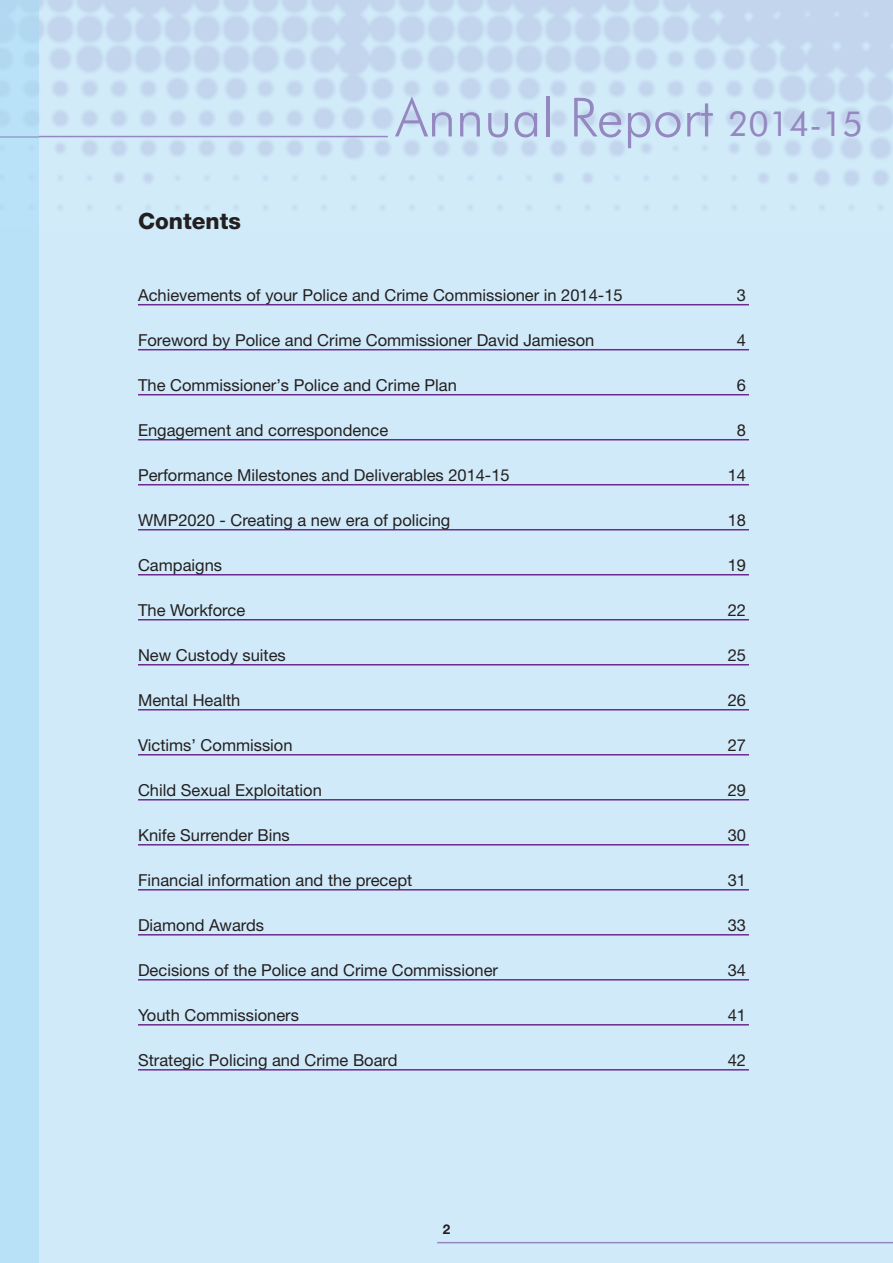
<style>
.page{position:relative;width:893px;height:1263px;background:#d0eaf9}
.page>*{position:absolute;margin:0;border:0;box-sizing:border-box;transform-origin:0 0}
.t1{font:300 54px "Futura BT";color:#9587c0}
.t2{font:800 22.5px "Helvetica Neue LT";color:#231f20}
.t3{font:16.5px "Helvetica Neue LT";color:#231f20}
.t4{font:700 13.5px "Helvetica Neue LT";color:#231f20}
.s1{font-weight:400;font-size:34.5px}
</style>
<div class="page">
<hr style="left:0;top:136px;width:388px;height:1px;background:#9587c0">
<hr style="left:437px;top:1242px;width:456px;height:1px;background:#9587c0">
<div style="left:0;top:225px;width:38px;height:1038px;background:#b8e0f6"></div>
<hr style="left:0;top:136px;width:38px;height:1px;background:#9cb1da">
<hr style="left:138px;top:304px;width:611px;height:1px;background:#6e2a8e">
<hr style="left:138px;top:349px;width:611px;height:1px;background:#6e2a8e">
<hr style="left:138px;top:394px;width:611px;height:1px;background:#6e2a8e">
<hr style="left:138px;top:439px;width:611px;height:1px;background:#6e2a8e">
<hr style="left:138px;top:484px;width:611px;height:1px;background:#6e2a8e">
<hr style="left:138px;top:529px;width:611px;height:1px;background:#6e2a8e">
<hr style="left:138px;top:574px;width:611px;height:1px;background:#6e2a8e">
<hr style="left:138px;top:619px;width:611px;height:1px;background:#6e2a8e">
<hr style="left:138px;top:664px;width:611px;height:1px;background:#6e2a8e">
<hr style="left:138px;top:709px;width:611px;height:1px;background:#6e2a8e">
<hr style="left:138px;top:754px;width:611px;height:1px;background:#6e2a8e">
<hr style="left:138px;top:799px;width:611px;height:1px;background:#6e2a8e">
<hr style="left:138px;top:844px;width:611px;height:1px;background:#6e2a8e">
<hr style="left:138px;top:889px;width:611px;height:1px;background:#6e2a8e">
<hr style="left:138px;top:934px;width:611px;height:1px;background:#6e2a8e">
<hr style="left:138px;top:979px;width:611px;height:1px;background:#6e2a8e">
<hr style="left:138px;top:1024px;width:611px;height:1px;background:#6e2a8e">
<hr style="left:138px;top:1069px;width:611px;height:1px;background:#6e2a8e">
<h2 class="t2" style="left:138px;top:213px;width:104px">Contents</h2>
<h1 class="t1" style="left:395px;top:96px;width:469px">Annual Report <span class="s1">2014-15</span></h1>
<p class="t3" style="left:138px;top:289px;width:486px">Achievements of your Police and Crime Commissioner in 2014-15</p>
<p class="t3" style="left:737px;top:289px;width:11px">3</p>
<p class="t3" style="left:138px;top:334px;width:458px">Foreword by Police and Crime Commissioner David Jamieson</p>
<p class="t3" style="left:737px;top:334px;width:11px">4</p>
<p class="t3" style="left:138px;top:379px;width:320px">The Commissioner’s Police and Crime Plan</p>
<p class="t3" style="left:737px;top:379px;width:11px">6</p>
<p class="t3" style="left:138px;top:424px;width:252px">Engagement and correspondence</p>
<p class="t3" style="left:737px;top:424px;width:11px">8</p>
<p class="t3" style="left:138px;top:469px;width:373px">Performance Milestones and Deliverables 2014-15</p>
<p class="t3" style="left:728px;top:469px;width:20px">14</p>
<p class="t3" style="left:138px;top:514px;width:314px">WMP2020 - Creating a new era of policing</p>
<p class="t3" style="left:728px;top:514px;width:20px">18</p>
<p class="t3" style="left:138px;top:559px;width:86px">Campaigns</p>
<p class="t3" style="left:728px;top:559px;width:20px">19</p>
<p class="t3" style="left:138px;top:604px;width:109px">The Workforce</p>
<p class="t3" style="left:728px;top:604px;width:20px">22</p>
<p class="t3" style="left:138px;top:649px;width:149px">New Custody suites</p>
<p class="t3" style="left:728px;top:649px;width:20px">25</p>
<p class="t3" style="left:138px;top:694px;width:104px">Mental Health</p>
<p class="t3" style="left:728px;top:694px;width:20px">26</p>
<p class="t3" style="left:138px;top:739px;width:156px">Victims’ Commission</p>
<p class="t3" style="left:728px;top:739px;width:20px">27</p>
<p class="t3" style="left:138px;top:784px;width:185px">Child Sexual Exploitation</p>
<p class="t3" style="left:728px;top:784px;width:20px">29</p>
<p class="t3" style="left:138px;top:829px;width:153px">Knife Surrender Bins</p>
<p class="t3" style="left:728px;top:829px;width:20px">30</p>
<p class="t3" style="left:138px;top:874px;width:276px">Financial information and the precept</p>
<p class="t3" style="left:728px;top:874px;width:20px">31</p>
<p class="t3" style="left:138px;top:919px;width:128px">Diamond Awards</p>
<p class="t3" style="left:728px;top:919px;width:20px">33</p>
<p class="t3" style="left:138px;top:964px;width:362px">Decisions of the Police and Crime Commissioner</p>
<p class="t3" style="left:728px;top:964px;width:20px">34</p>
<p class="t3" style="left:138px;top:1009px;width:162px">Youth Commissioners</p>
<p class="t3" style="left:728px;top:1009px;width:20px">41</p>
<p class="t3" style="left:138px;top:1054px;width:261px">Strategic Policing and Crime Board</p>
<p class="t3" style="left:728px;top:1054px;width:20px">42</p>
<p class="t4" style="left:443px;top:1224px;width:9px">2</p>
</div>
